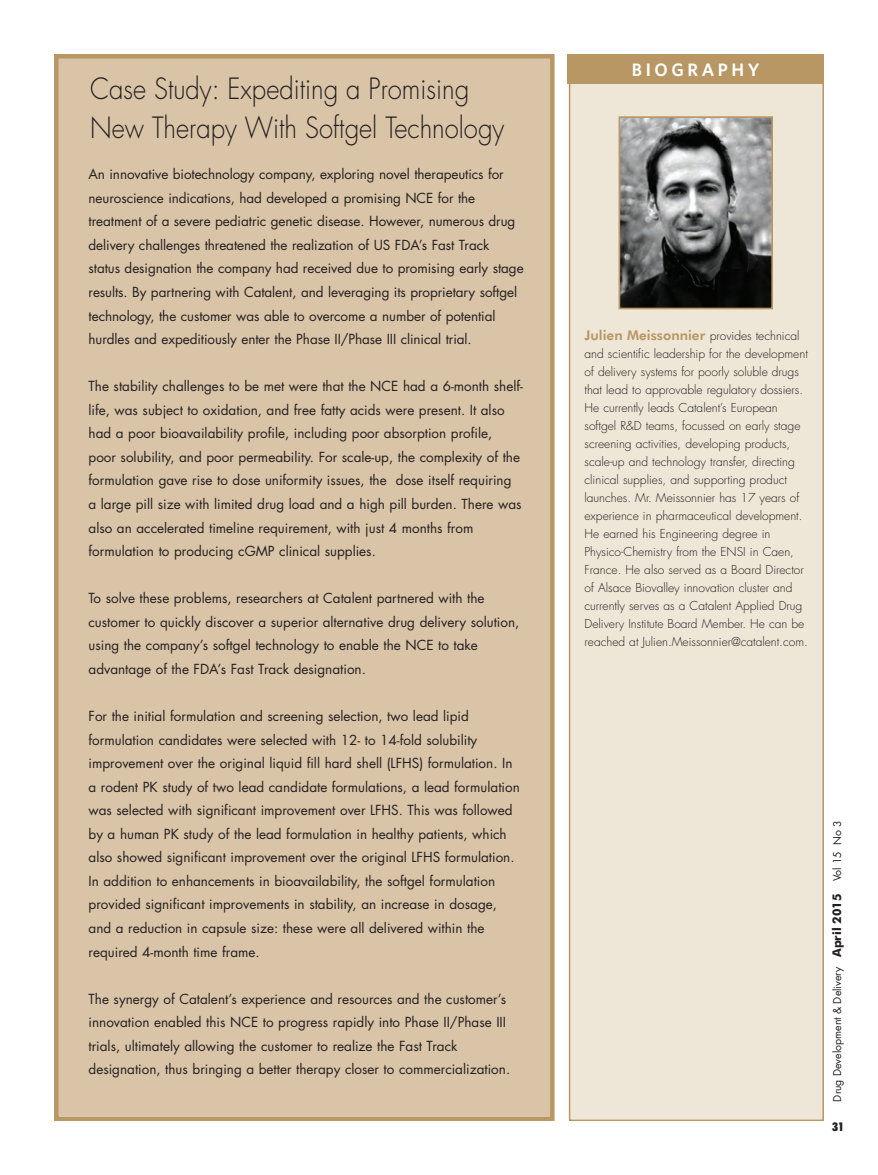
<style>
.page{position:relative;width:878px;height:1175px;background:#fff}
.page>*{position:absolute;margin:0;border:0;box-sizing:border-box;transform-origin:0 0}
.t1{font:300 28.5px/39px "Futura";color:#231f20;scale:.9 1}
.t2{font:600 18px "Whitney";letter-spacing:.2em;color:#fff}
.t3{font:13.5px/23.5px "Futura";color:#231f20}
.t4{font:800 13.5px "Futura BT";color:#b99764}
.t5{font:300 12px/18px "Futura";color:#231f20}
.t6{font:900 condensed 12px "Futura BT";color:#231f20}
.t7{font:10.5px "Futura";color:#231f20}
.s1{font-family:"Futura";font-weight:300;font-size:12px;color:#231f20}
.s2{font-family:"Futura BT";font-weight:700;font-size:12px}
</style>
<div class="page">
<div style="left:58px;top:58px;width:492px;height:1058px;background:#d9c4a7"></div>
<div style="left:54px;top:54px;width:500px;height:1066px;border:4px solid #b99764"></div>
<div style="left:570px;top:56px;width:252px;height:1063px;background:#eee6d7"></div>
<div style="left:569px;top:54px;width:255px;height:1066px;border:2px solid #b99764"></div>
<div style="left:567px;top:55px;width:257px;height:29px;background:#b99764"></div>
<img style="left:621px;top:119px;width:149px;height:187px">
<div style="left:618px;top:116px;width:155px;height:193px;border:2px solid #b99764"></div>
<h1 class="t1" style="left:90px;top:71px;width:462px">Case Study: Expediting a Promising<br>New Therapy With Softgel Technology</h1>
<p class="t3" style="left:88px;top:164px;width:436px">An innovative biotechnology company, exploring novel therapeutics for neuroscience indications, had developed a promising NCE for the treatment of a severe pediatric genetic disease. However, numerous drug delivery challenges threatened the realization of US FDA’s Fast Track status designation the company had received due to promising early stage results. By partnering with Catalent, and leveraging its proprietary softgel technology, the customer was able to overcome a number of potential hurdles and expeditiously enter the Phase II/Phase III clinical trial.</p>
<p class="t3" style="left:88px;top:376px;width:436px">The stability challenges to be met were that the NCE had a 6-month shelf&shy;life, was subject to oxidation, and free fatty acids were present. It also had a poor bioavailability profile, including poor absorption profile, poor solubility, and poor permeability. For scale-up, the complexity of the formulation gave rise to dose uniformity issues, the dose itself requiring<br>a large pill size with limited drug load and a high pill burden. There was also an accelerated timeline requirement, with just 4 months from formulation to producing cGMP clinical supplies.</p>
<p class="t3" style="left:88px;top:587px;width:432px">To solve these problems, researchers at Catalent partnered with the customer to quickly discover a superior alternative drug delivery solution, using the company’s softgel technology to enable the NCE to take advantage of the FDA’s Fast Track designation.</p>
<p class="t3" style="left:88px;top:705px;width:433px">For the initial formulation and screening selection, two lead lipid formulation candidates were selected with 12- to 14-fold solubility improvement over the original liquid fill hard shell (LFHS) formulation. In a rodent PK study of two lead candidate formulations, a lead formulation was selected with significant improvement over LFHS. This was followed by a human PK study of the lead formulation in healthy patients, which also showed significant improvement over the original LFHS formulation.<br>In addition to enhancements in bioavailability, the softgel formulation provided significant improvements in stability, an increase in dosage, and a reduction in capsule size: these were all delivered within the required 4-month time frame.</p>
<p class="t3" style="left:88px;top:988px;width:423px">The synergy of Catalent’s experience and resources and the customer’s innovation enabled this NCE to progress rapidly into Phase II/Phase III trials, ultimately allowing the customer to realize the Fast Track designation, thus bringing a better therapy closer to commercialization.</p>
<h2 class="t2" style="left:632px;top:59px;width:129px">BIOGRAPHY</h2>
<p class="t4" style="left:584px;top:329px;width:216px">Julien Meissonnier <span class="s1">provides technical</span></p>
<p class="t5" style="left:584px;top:345px;width:225px">and scientific leadership for the development of delivery systems for poorly soluble drugs that lead to approvable regulatory dossiers.<br>He currently leads Catalent’s European softgel R&amp;D teams, focussed on early stage screening activities, developing products, scale-up and technology transfer, directing clinical supplies, and supporting product launches. Mr. Meissonnier has 17 years of experience in pharmaceutical development.<br>He earned his Engineering degree in Physico-Chemistry from the ENSI in Caen, France. He also served as a Board Director of Alsace Biovalley innovation cluster and currently serves as a Catalent Applied Drug Delivery Institute Board Member. He can be reached at Julien.Meissonnier@catalent.com.</p>
<p class="t7" style="left:832px;top:1101px;width:283px;rotate:-90deg">Drug Development &amp; Delivery <span class="s2">April 2015</span> Vol 15 No 3</p>
<p class="t6" style="left:832px;top:1122px;width:13px">31</p>
</div>
